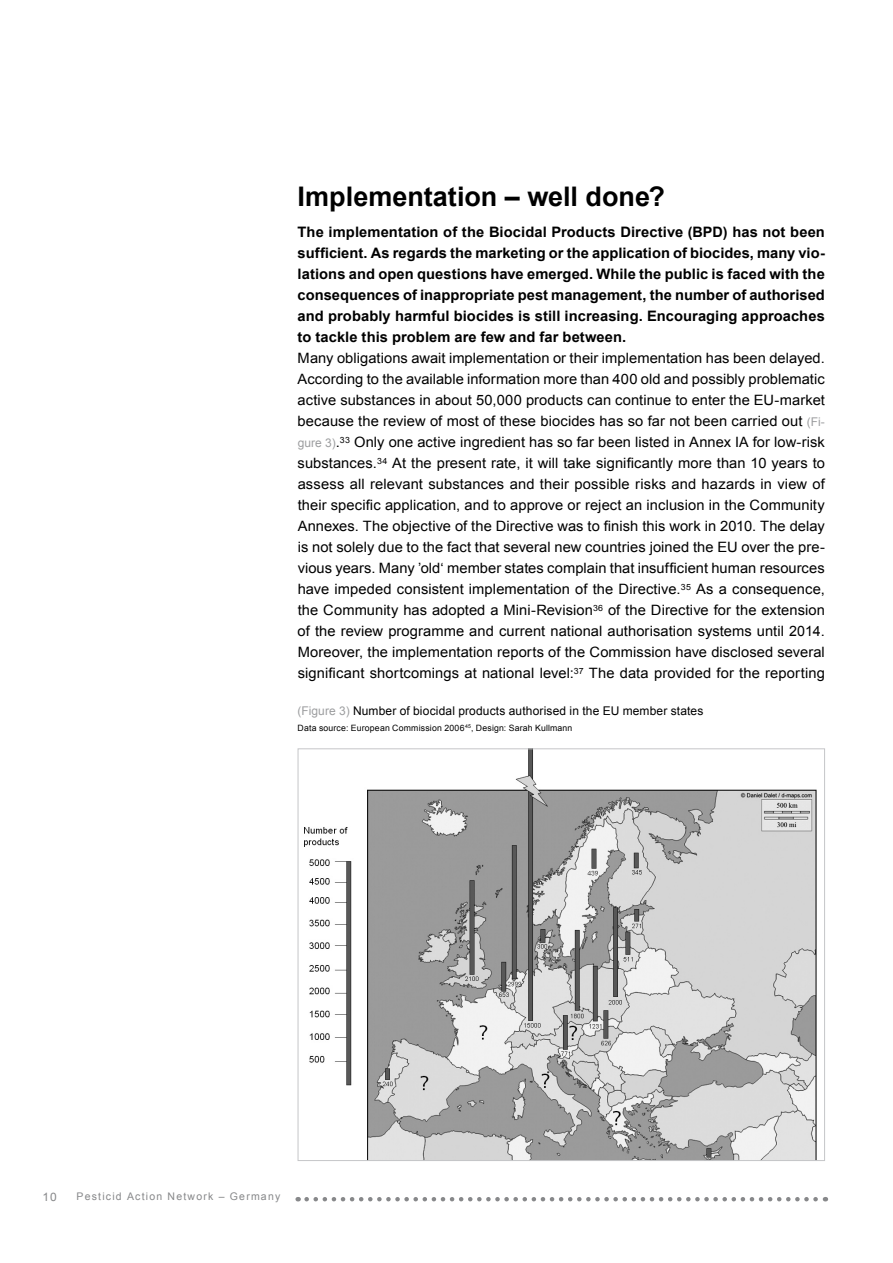
<style>
.page{position:relative;width:893px;height:1263px;background:#fff}
.page>*{position:absolute;margin:0;border:0;box-sizing:border-box;transform-origin:0 0}
.t1{font:700 27px "Arial";color:#000}
.t2{font:700 14.4px/21px "Arial";letter-spacing:.005em;color:#000;text-align:justify}
.t3{font:14.25px/21px "Arial";letter-spacing:.01em;color:#000;text-align:justify}
.t4{font:12px "Arial";letter-spacing:.01em;color:#000}
.t5{font:11.7px "Arial";color:#87888a}
.t6{font:10.5px "Arial";letter-spacing:.115em;color:#87888a}
.t7{font:8.7px "Arial";letter-spacing:.02em;color:#000}
.s1{font-size:12px;color:#9c9d9f}
.s2{color:#9c9d9f}
</style>
<div class="page">
<svg style="left:307px;top:1197px;width:519px;height:4px"></svg>
<img style="left:304px;top:750px;width:513px;height:409px">
<h1 class="t1" style="left:298px;top:179px;width:369px">Implementation – well done?</h1>
<p class="t2" style="left:298px;top:222px;width:529px">The implementation of the Biocidal Products Directive (BPD) has not been sufficient. As regards the marketing or the application of biocides, many vio&shy;lations and open questions have emerged. While the public is faced with the consequences of inappropriate pest management, the number of authorised and probably harmful biocides is still increasing. Encouraging approaches to tackle this problem are few and far between.</p>
<p class="t3" style="left:298px;top:348px;width:529px">Many obligations await implementation or their implementation has been delayed.<br>According to the available information more than 400 old and possibly problematic active substances in about 50,000 products can continue to enter the EU-market because the review of most of these biocides has so far not been carried out <span class="s1">(Fi&shy;gure 3)</span>.<sup>33</sup> Only one active ingredient has so far been listed in Annex IA for low-risk substances.<sup>34</sup> At the present rate, it will take significantly more than 10 years to assess all relevant substances and their possible risks and hazards in view of their specific application, and to approve or reject an inclusion in the Community Annexes. The objective of the Directive was to finish this work in 2010. The delay is not solely due to the fact that several new countries joined the EU over the pre&shy;vious years. Many ’old‘ member states complain that insufficient human resources have impeded consistent implementation of the Directive.<sup>35</sup> As a consequence, the Community has adopted a Mini-Revision<sup>36</sup> of the Directive for the extension of the review programme and current national authorisation systems until 2014.<br>Moreover, the implementation reports of the Commission have disclosed several significant shortcomings at national level:<sup>37</sup> The data provided for the reporting</p>
<p class="t4" style="left:298px;top:703px;width:407px"><span class="s2">(Figure 3)</span> Number of biocidal products authorised in the EU member states</p>
<p class="t7" style="left:298px;top:722px;width:276px">Data source: European Commission 2006<sup>45</sup>, Design: Sarah Kullmann</p>
<p class="t5" style="left:43px;top:1189px;width:16px">10</p>
<p class="t6" style="left:77px;top:1190px;width:205px">Pesticid Action Network – Germany</p>
</div>
